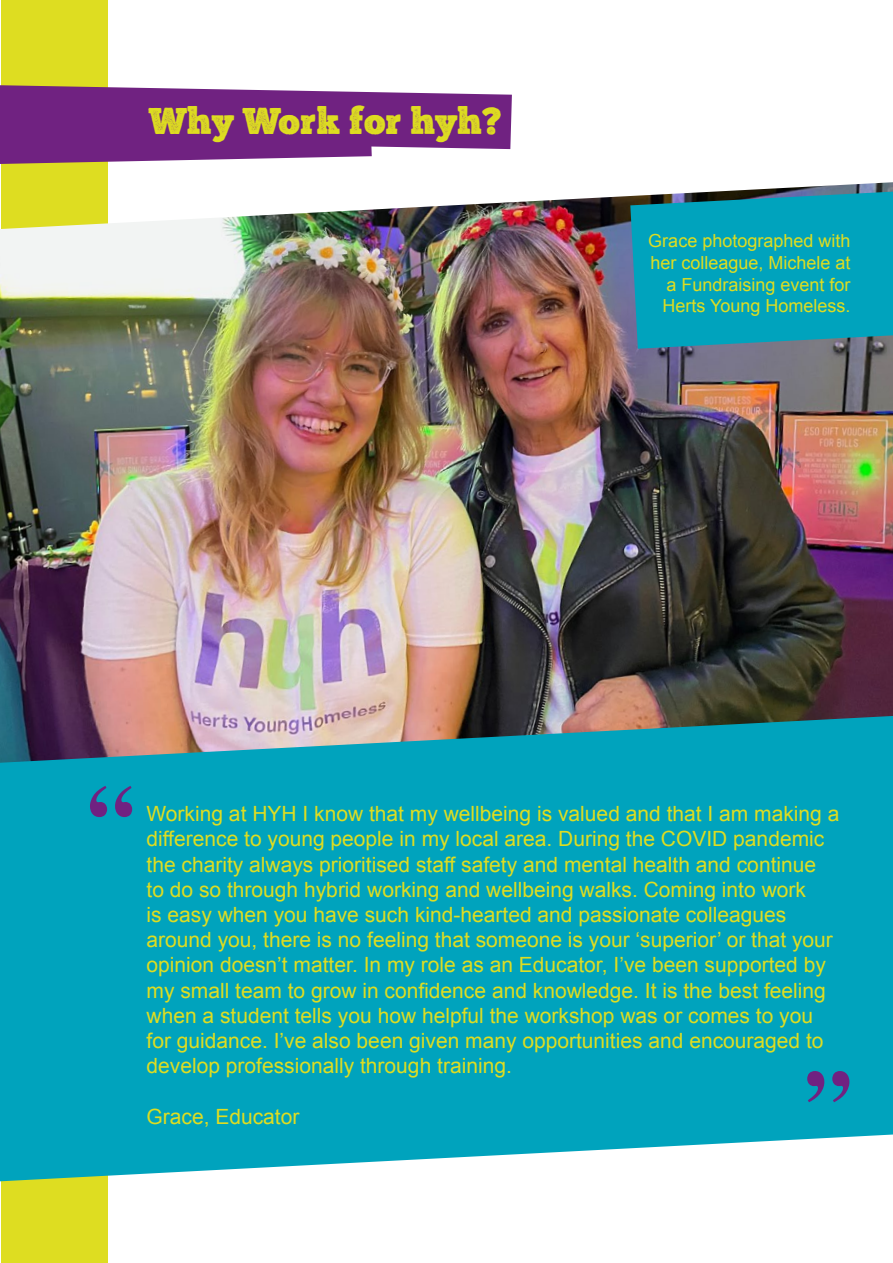
<style>
.page{position:relative;width:893px;height:1263px;background:#fff}
.page>*{position:absolute;margin:0;border:0;box-sizing:border-box;transform-origin:0 0}
.t1{font:700 93px "Times";color:#702281}
.t2{font:37.5px "Chunk Five Print";color:#dedd21}
.t3{font:21px/25.2px "Arial";color:#dedd21}
.t4{font:18px/21.6px "Arial";color:#dedd21;text-align:right}
</style>
<div class="page">
<div style="left:1px;top:0;width:106px;height:1263px;background:#dedd21"></div>
<img style="left:0;top:182px;width:893px;height:534px">
<svg style="left:0;top:85px;width:512px;height:79px;background:#854493"></svg>
<svg style="left:630px;top:192px;width:263px;height:157px;background:#099cb5"></svg>
<svg style="left:0;top:716px;width:893px;height:465px;background:#14a5bd"></svg>
<h2 class="t2" style="left:149px;top:105px;width:354px">Why Work for hyh?</h2>
<p class="t4" style="left:648px;top:230px;width:204px">Grace photographed with her colleague, Michele at a Fundraising event for<br>Herts Young Homeless.</p>
<h1 class="t1" style="left:87px;top:730px;width:48px">“</h1>
<p class="t3" style="left:147px;top:801px;width:694px">Working at HYH I know that my wellbeing is valued and that I am making a difference to young people in my local area. During the COVID pandemic the charity always prioritised staff safety and mental health and continue<br>to do so through hybrid working and wellbeing walks. Coming into work<br>is easy when you have such kind-hearted and passionate colleagues around you, there is no feeling that someone is your ‘superior’ or that your opinion doesn’t matter. In my role as an Educator, I’ve been supported by my small team to grow in confidence and knowledge. It is the best feeling when a student tells you how helpful the workshop was or comes to you for guidance. I’ve also been given many opportunities and encouraged to develop professionally through training.</p>
<p class="t3" style="left:147px;top:1104px;width:154px">Grace, Educator</p>
<h1 class="t1" style="left:852px;top:1158px;width:48px;rotate:-180deg">“</h1>
</div>
